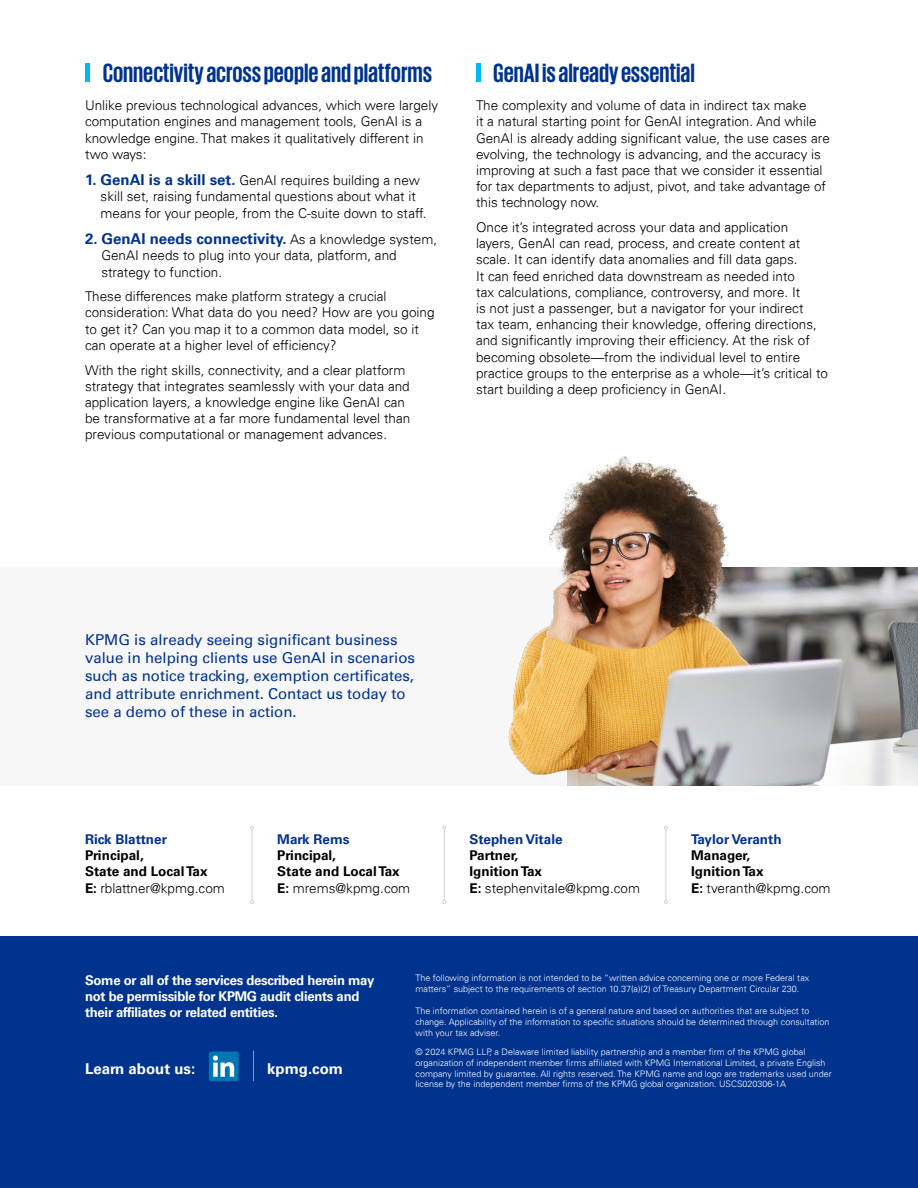
<style>
.page{position:relative;width:918px;height:1188px;background:#fff}
.page>*{position:absolute;margin:0;border:0;box-sizing:border-box;transform-origin:0 0}
.t1{font:700 27px "KPMG";color:#00338d}
.t2{font:15px/18px "Univers 55 Roman";color:#00338d}
.t3{font:700 15px "Univers 65";color:#00338d}
.t4{font:700 15px "Univers 65";color:#fff}
.t5{font:300 13.5px/16.2px "Univers 45";color:#000}
.t6{font:700 13.5px/16.2px "Univers 65";letter-spacing:-.02em;color:#fff}
.t7{font:700 13.5px/16.2px "Univers 65";color:#000}
.t8{font:700 13.5px "Univers 65";color:#00338d}
.t9{font:300 9px/10.8px "Univers 45";color:#fff}
.s1{font-family:"Univers 65";font-weight:700;font-size:15px;color:#00338d}
.s2{font-family:"Univers 45";font-weight:300;font-size:13.5px;color:#000}
.s3{font-family:"Univers 65";font-weight:700}
</style>
<div class="page">
<div style="left:0;top:937px;width:918px;height:251px;background:#00338d"></div>
<img style="left:807px;top:567px;width:111px;height:218px">
<div style="left:0;top:567px;width:578px;height:218px;background:#f7f7f7"></div>
<div style="left:209px;top:1051px;width:30px;height:30px;background:#0076b3;border-radius:2px"></div>
<svg style="left:213px;top:1056px;width:21px;height:21px"></svg>
<hr style="left:253px;top:1051px;width:1px;height:30px;background:#989898">
<hr style="left:252px;top:829px;width:1px;height:71px;background:#666">
<svg style="left:250px;top:900px;width:4px;height:4px"></svg>
<hr style="left:444px;top:829px;width:1px;height:71px;background:#666">
<svg style="left:442px;top:900px;width:4px;height:4px"></svg>
<hr style="left:666px;top:829px;width:1px;height:71px;background:#666">
<svg style="left:664px;top:900px;width:4px;height:4px"></svg>
<hr style="left:476px;top:64px;width:4px;height:18px;background:#00b8f5">
<img style="left:508px;top:456px;width:299px;height:329px">
<hr style="left:85px;top:64px;width:4px;height:18px;background:#00b8f5">
<h1 class="t1" style="left:103px;top:59px;width:331px">Connectivity across people and platforms</h1>
<p class="t5" style="left:85px;top:97px;width:355px">Unlike previous technological advances, which were largely computation engines and management tools, GenAI is a knowledge engine. That makes it qualitatively different in two ways:</p>
<p class="t5" style="left:101px;top:172px;width:327px;text-indent:-16px"><span class="s1">1. GenAI is a skill set.</span> GenAI requires building a new skill set, raising fundamental questions about what it means for your people, from the C-suite down to staff.</p>
<p class="t3" style="left:85px;top:230px;width:354px">2. GenAI needs connectivity. <span class="s2">As a knowledge system,</span></p>
<p class="t5" style="left:101px;top:247px;width:297px">GenAI needs to plug into your data, platform, and strategy to function.</p>
<p class="t5" style="left:85px;top:288px;width:351px">These differences make platform strategy a crucial consideration: What data do you need? How are you going to get it? Can you map it to a common data model, so it can operate at a higher level of efficiency?</p>
<p class="t5" style="left:85px;top:362px;width:327px">With the right skills, connectivity, and a clear platform strategy that integrates seamlessly with your data and application layers, a knowledge engine like GenAI can be transformative at a far more fundamental level than previous computational or management advances.</p>
<h1 class="t1" style="left:493px;top:59px;width:203px">GenAI is already essential</h1>
<p class="t5" style="left:476px;top:97px;width:355px">The complexity and volume of data in indirect tax make<br>it a natural starting point for GenAI integration. And while GenAI is already adding significant value, the use cases are evolving, the technology is advancing, and the accuracy is improving at such a fast pace that we consider it essential for tax departments to adjust, pivot, and take advantage of this technology now.</p>
<p class="t5" style="left:476px;top:219px;width:354px">Once it’s integrated across your data and application layers, GenAI can read, process, and create content at scale. It can identify data anomalies and fill data gaps.<br>It can feed enriched data downstream as needed into<br>tax calculations, compliance, controversy, and more. It<br>is not just a passenger, but a navigator for your indirect<br>tax team, enhancing their knowledge, offering directions, and significantly improving their efficiency. At the risk of becoming obsolete—from the individual level to entire practice groups to the enterprise as a whole—it’s critical to start building a deep proficiency in GenAI.</p>
<p class="t2" style="left:85px;top:631px;width:332px">KPMG is already seeing significant business value in helping clients use GenAI in scenarios such as notice tracking, exemption certificates, and attribute enrichment. Contact us today to see a demo of these in action.</p>
<p class="t8" style="left:85px;top:831px;width:83px">Rick Blattner</p>
<p class="t7" style="left:85px;top:847px;width:124px">Principal,<br>State and Local Tax</p>
<p class="t5" style="left:85px;top:880px;width:141px"><span class="s3">E:</span> rblattner@kpmg.com</p>
<p class="t8" style="left:277px;top:831px;width:74px">Mark Rems</p>
<p class="t7" style="left:277px;top:847px;width:124px">Principal,<br>State and Local Tax</p>
<p class="t5" style="left:277px;top:880px;width:135px"><span class="s3">E:</span> mrems@kpmg.com</p>
<p class="t8" style="left:470px;top:831px;width:95px">Stephen Vitale</p>
<p class="t7" style="left:470px;top:847px;width:74px">Partner,<br>Ignition Tax</p>
<p class="t5" style="left:470px;top:880px;width:172px"><span class="s3">E:</span> stephenvitale@kpmg.com</p>
<p class="t8" style="left:691px;top:831px;width:92px">Taylor Veranth</p>
<p class="t7" style="left:691px;top:847px;width:74px">Manager,<br>Ignition Tax</p>
<p class="t5" style="left:691px;top:880px;width:141px"><span class="s3">E:</span> tveranth@kpmg.com</p>
<p class="t6" style="left:85px;top:972px;width:291px">Some or all of the services described herein may not be permissible for KPMG audit clients and their affiliates or related entities.</p>
<p class="t4" style="left:85px;top:1060px;width:112px">Learn about us:</p>
<p class="t4" style="left:267px;top:1060px;width:77px">kpmg.com</p>
<p class="t9" style="left:416px;top:973px;width:395px">The following information is not intended to be “written advice concerning one or more Federal tax matters” subject to the requirements of section 10.37(a)(2) of Treasury Department Circular 230.</p>
<p class="t9" style="left:416px;top:1005px;width:415px">The information contained herein is of a general nature and based on authorities that are subject to change. Applicability of the information to specific situations should be determined through consultation with your tax adviser.</p>
<p class="t9" style="left:416px;top:1046px;width:418px">© 2024 KPMG LLP, a Delaware limited liability partnership and a member firm of the KPMG global organization of independent member firms affiliated with KPMG International Limited, a private English company limited by guarantee. All rights reserved. The KPMG name and logo are trademarks used under license by the independent member firms of the KPMG global organization. USCS020306-1A</p>
</div>
